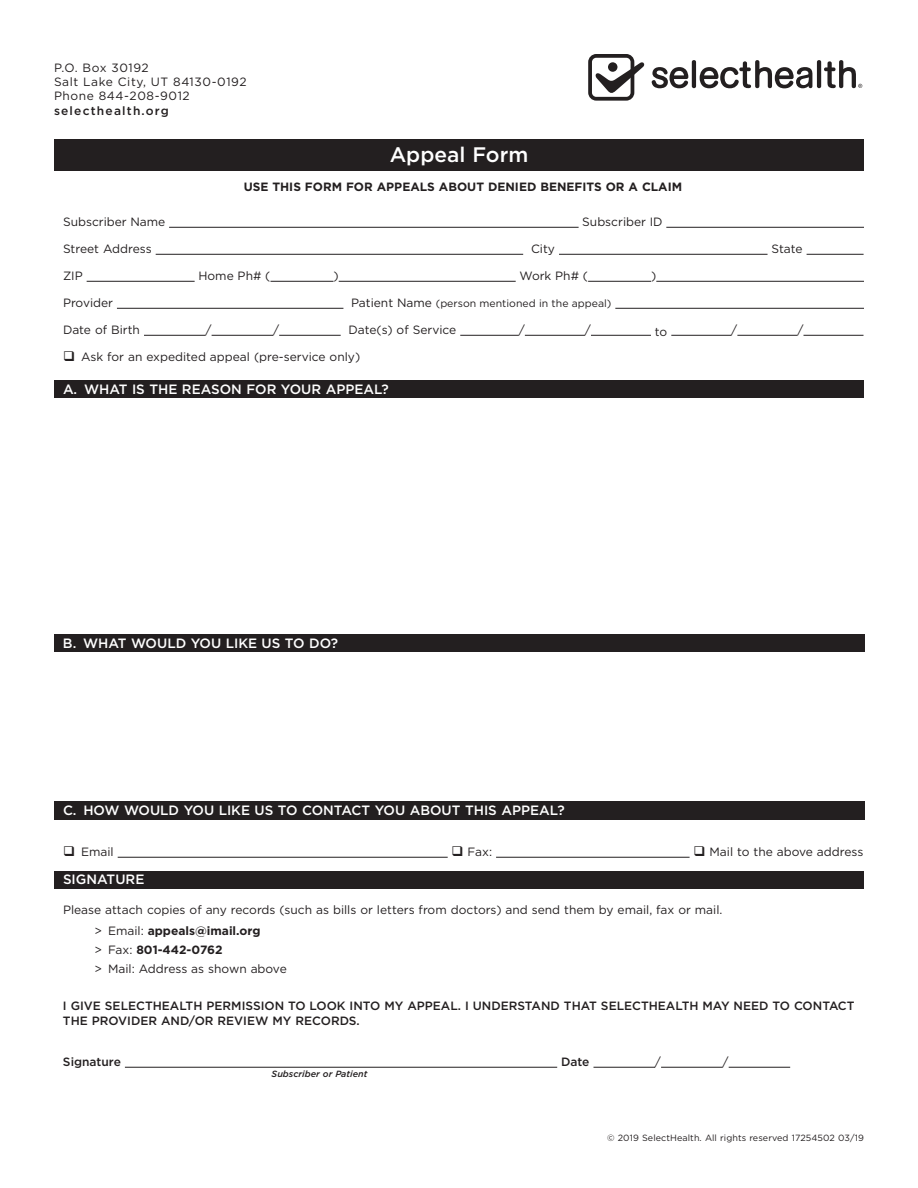
<style>
.page{position:relative;width:918px;height:1188px;background:#fff}
.page>*{position:absolute;margin:0;border:0;box-sizing:border-box;transform-origin:0 0}
.t1{font:500 21px "Gotham";color:#fff}
.t2{font:500 13.5px "Gotham";color:#fff}
.t3{font:12px/21.1px "Gotham";color:#231f20}
.t4{font:500 12px/14.4px "Gotham";color:#231f20}
.t5{font:12px/14.4px "Gotham";letter-spacing:.05em;color:#231f20}
.t6{font:700 12px "Gotham";color:#231f20}
.t7{font:500 12px "Gotham";letter-spacing:.1em;color:#231f20}
.t8{font:10.5px "Gotham";color:#231f20}
.t9{font:9px "Gotham";letter-spacing:.01em;color:#231f20}
.t10{font:italic 500 9px "Gotham";color:#231f20}
.s1{font-size:12px}
.s2{font-weight:700}
</style>
<div class="page">
<svg style="left:588px;top:54px;width:57px;height:47px"></svg>
<svg style="left:652px;top:67px;width:36px;height:21px"></svg>
<hr style="left:692px;top:60px;width:4px;height:28px;background:#231f20;border-radius:2px">
<hr style="left:817px;top:60px;width:4px;height:28px;background:#231f20;border-radius:2px">
<svg style="left:700px;top:60px;width:112px;height:28px"></svg>
<svg style="left:824px;top:60px;width:38px;height:28px"></svg>
<div style="left:54px;top:140px;width:810px;height:31px;background:#231f20"></div>
<hr style="left:169px;top:227px;width:410px;height:1px;background:#231f20">
<hr style="left:666px;top:227px;width:198px;height:1px;background:#231f20">
<hr style="left:156px;top:254px;width:367px;height:1px;background:#231f20">
<hr style="left:559px;top:254px;width:209px;height:1px;background:#231f20">
<hr style="left:807px;top:254px;width:57px;height:1px;background:#231f20">
<hr style="left:87px;top:281px;width:108px;height:1px;background:#231f20">
<hr style="left:270px;top:281px;width:63px;height:1px;background:#231f20">
<hr style="left:339px;top:281px;width:177px;height:1px;background:#231f20">
<hr style="left:588px;top:281px;width:63px;height:1px;background:#231f20">
<hr style="left:656px;top:281px;width:208px;height:1px;background:#231f20">
<hr style="left:117px;top:308px;width:226px;height:1px;background:#231f20">
<hr style="left:615px;top:308px;width:249px;height:1px;background:#231f20">
<hr style="left:144px;top:335px;width:61px;height:1px;background:#231f20">
<hr style="left:212px;top:335px;width:61px;height:1px;background:#231f20">
<hr style="left:279px;top:335px;width:62px;height:1px;background:#231f20">
<hr style="left:460px;top:335px;width:59px;height:1px;background:#231f20">
<hr style="left:525px;top:335px;width:60px;height:1px;background:#231f20">
<hr style="left:591px;top:335px;width:60px;height:1px;background:#231f20">
<hr style="left:671px;top:335px;width:60px;height:1px;background:#231f20">
<hr style="left:737px;top:335px;width:60px;height:1px;background:#231f20">
<hr style="left:804px;top:335px;width:60px;height:1px;background:#231f20">
<div style="left:54px;top:871px;width:810px;height:18px;background:#231f20"></div>
<hr style="left:125px;top:1067px;width:432px;height:1px;background:#231f20">
<hr style="left:593px;top:1067px;width:62px;height:1px;background:#231f20">
<hr style="left:661px;top:1067px;width:62px;height:1px;background:#231f20">
<hr style="left:729px;top:1067px;width:61px;height:1px;background:#231f20">
<div style="left:54px;top:380px;width:810px;height:18px;background:#231f20"></div>
<div style="left:54px;top:634px;width:810px;height:18px;background:#231f20"></div>
<div style="left:54px;top:801px;width:810px;height:18px;background:#231f20"></div>
<hr style="left:118px;top:857px;width:330px;height:1px;background:#231f20">
<hr style="left:496px;top:857px;width:194px;height:1px;background:#231f20">
<p class="t5" style="left:54px;top:60px;width:194px">P.O. Box 30192<br>Salt Lake City, UT 84130-0192<br>Phone 844-208-9012</p>
<p class="t7" style="left:54px;top:103px;width:116px">selecthealth.org</p>
<h1 class="t1" style="left:390px;top:141px;width:140px">Appeal Form</h1>
<p class="t6" style="left:244px;top:179px;width:440px">USE THIS FORM FOR APPEALS ABOUT DENIED BENEFITS OR A CLAIM</p>
<p class="t3" style="left:63px;top:211px;width:104px">Subscriber Name</p>
<p class="t3" style="left:582px;top:211px;width:82px">Subscriber ID</p>
<p class="t3" style="left:63px;top:238px;width:90px">Street Address</p>
<p class="t3" style="left:531px;top:238px;width:25px">City</p>
<p class="t3" style="left:771px;top:238px;width:33px">State</p>
<p class="t3" style="left:63px;top:265px;width:21px">ZIP</p>
<p class="t3" style="left:198px;top:265px;width:74px">Home Ph# (</p>
<p class="t3" style="left:333px;top:265px;width:7px">)</p>
<p class="t3" style="left:520px;top:265px;width:70px">Work Ph# (</p>
<p class="t3" style="left:651px;top:265px;width:7px">)</p>
<p class="t3" style="left:63px;top:292px;width:52px">Provider</p>
<p class="t8" style="left:351px;top:297px;width:262px"><span class="s1">Patient Name</span> (person mentioned in the appeal)</p>
<p class="t3" style="left:63px;top:319px;width:79px">Date of Birth</p>
<p class="t3" style="left:205px;top:319px;width:8px">/</p>
<p class="t3" style="left:273px;top:319px;width:8px">/</p>
<p class="t3" style="left:349px;top:319px;width:109px">Date(s) of Service</p>
<p class="t3" style="left:519px;top:319px;width:8px">/</p>
<p class="t3" style="left:585px;top:319px;width:8px">/</p>
<p class="t3" style="left:655px;top:321px;width:14px">to</p>
<p class="t3" style="left:731px;top:319px;width:8px">/</p>
<p class="t3" style="left:797px;top:319px;width:8px">/</p>
<p class="t3" style="left:63px;top:346px;width:299px">❑ Ask for an expedited appeal (pre-service only)</p>
<p class="t2" style="left:63px;top:381px;width:327px">A. WHAT IS THE REASON FOR YOUR APPEAL?</p>
<p class="t2" style="left:63px;top:634px;width:277px">B. WHAT WOULD YOU LIKE US TO DO?</p>
<p class="t2" style="left:63px;top:802px;width:503px">C. HOW WOULD YOU LIKE US TO CONTACT YOU ABOUT THIS APPEAL?</p>
<p class="t3" style="left:63px;top:841px;width:52px">❑ Email</p>
<p class="t3" style="left:452px;top:841px;width:42px">❑ Fax:</p>
<p class="t3" style="left:694px;top:841px;width:171px">❑ Mail to the above address</p>
<p class="t2" style="left:63px;top:871px;width:83px">SIGNATURE</p>
<p class="t3" style="left:94px;top:898px;width:630px;text-indent:-32px">Please attach copies of any records (such as bills or letters from doctors) and send them by email, fax or mail. &gt; Email: <span class="s2">appeals@imail.org</span></p>
<p class="t3" style="left:94px;top:940px;width:194px;line-height:18.9px">&gt; Fax: <span class="s2">801-442-0762<br></span>&gt; Mail: Address as shown above</p>
<p class="t4" style="left:63px;top:999px;width:793px">I GIVE SELECTHEALTH PERMISSION TO LOOK INTO MY APPEAL. I UNDERSTAND THAT SELECTHEALTH MAY NEED TO CONTACT<br>THE PROVIDER AND/OR REVIEW MY RECORDS.</p>
<p class="t4" style="left:63px;top:1055px;width:59px">Signature</p>
<p class="t4" style="left:561px;top:1055px;width:30px">Date</p>
<p class="t3" style="left:655px;top:1051px;width:8px">/</p>
<p class="t3" style="left:723px;top:1051px;width:8px">/</p>
<p class="t10" style="left:272px;top:1068px;width:97px">Subscriber or Patient</p>
<p class="t9" style="left:607px;top:1132px;width:258px">© 2019 SelectHealth. All rights reserved 17254502 03/19</p>
</div>
